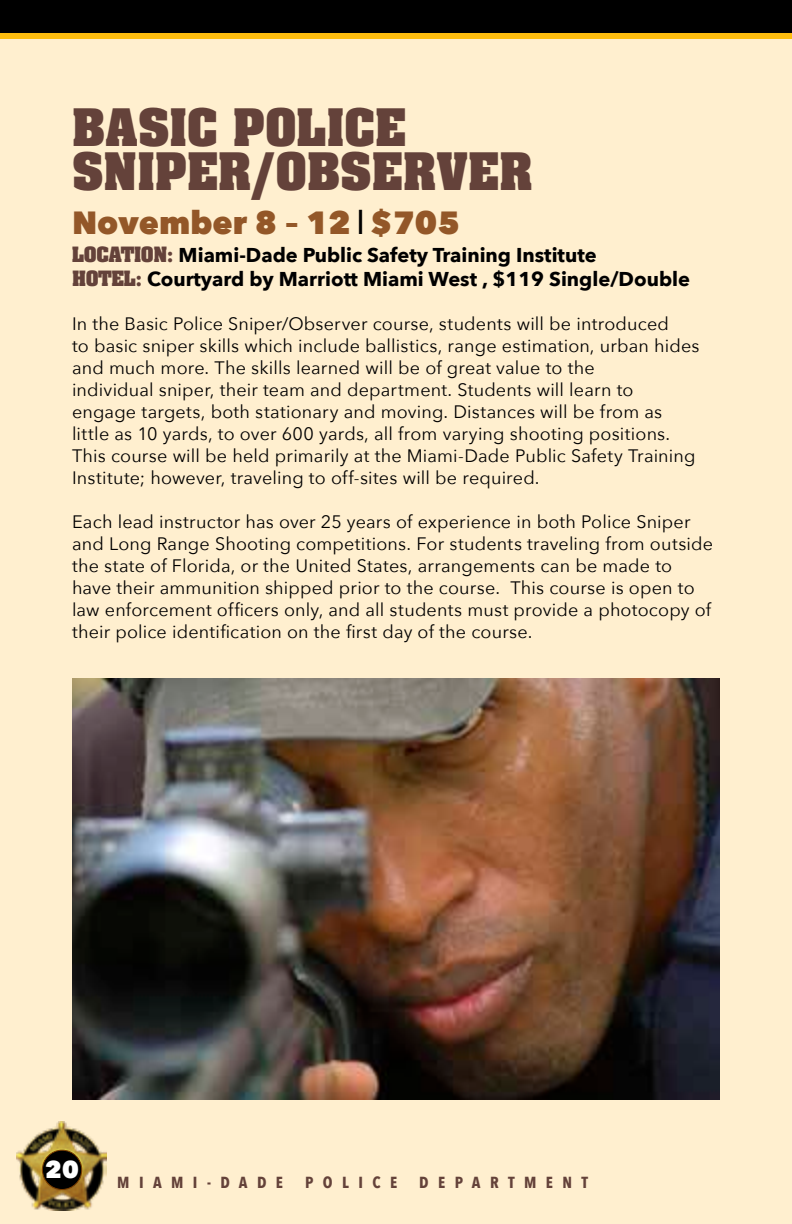
<style>
.page{position:relative;width:792px;height:1224px;background:#ffefcf}
.page>*{position:absolute;margin:0;border:0;box-sizing:border-box;transform-origin:0 0}
.t1{font:700 44px/44px "Aachen Std";letter-spacing:.005em;color:#64423a}
.t2{font:800 32px "Avenir Next";color:#935728}
.t3{font:800 24px "Avenir Next";color:#fff}
.t4{font:700 20px/24px "Avenir Next";color:#000}
.t5{font:18px/22px "Avenir Next";letter-spacing:.01em;color:#000}
.t6{font:700 16px "Avenir Next Condensed";letter-spacing:.59em;color:#64423a}
.s1{font-weight:500;color:#000}
.s2{font-family:"Aachen Std";font-size:18px;color:#64423a}
</style>
<div class="page">
<div style="left:0;top:0;width:792px;height:36px;background:#000"></div>
<img style="left:17px;top:1121px;width:90px;height:90px">
<div style="left:42px;top:1150px;width:40px;height:40px;background:#000;border-radius:50%"></div>
<div style="left:42px;top:1150px;width:40px;height:40px;border:1px solid #7b3d00;border-radius:50%"></div>
<div style="left:0;top:33px;width:792px;height:6px;background:#febd0e"></div>
<img style="left:72px;top:679px;width:648px;height:420px">
<h1 class="t1" style="left:72px;top:106px;width:462px">BASIC POLICE<br>SNIPER/OBSERVER</h1>
<h2 class="t2" style="left:72px;top:203px;width:389px">November 8 – 12 <span class="s1">l</span> $705</h2>
<p class="t4" style="left:72px;top:243px;width:620px"><span class="s2">LOCATION:</span> Miami-Dade Public Safety Training Institute<br><span class="s2">HOTEL:</span> Courtyard by Marriott Miami West , $119 Single/Double</p>
<p class="t5" style="left:72px;top:312px;width:629px">In the Basic Police Sniper/Observer course, students will be introduced<br>to basic sniper skills which include ballistics, range estimation, urban hides and much more. The skills learned will be of great value to the<br>individual sniper, their team and department. Students will learn to engage targets, both stationary and moving. Distances will be from as little as 10 yards, to over 600 yards, all from varying shooting positions.<br>This course will be held primarily at the Miami-Dade Public Safety Training Institute; however, traveling to off-sites will be required.</p>
<p class="t5" style="left:72px;top:510px;width:643px">Each lead instructor has over 25 years of experience in both Police Sniper and Long Range Shooting competitions. For students traveling from outside the state of Florida, or the United States, arrangements can be made to have their ammunition shipped prior to the course. This course is open to law enforcement officers only, and all students must provide a photocopy of their police identification on the first day of the course.</p>
<h3 class="t3" style="left:45px;top:1155px;width:35px">20</h3>
<p class="t6" style="left:117px;top:1172px;width:167px">MIAMI-DADE</p>
<p class="t6" style="left:305px;top:1172px;width:94px">POLICE</p>
<p class="t6" style="left:419px;top:1172px;width:170px">DEPARTMENT</p>
</div>
